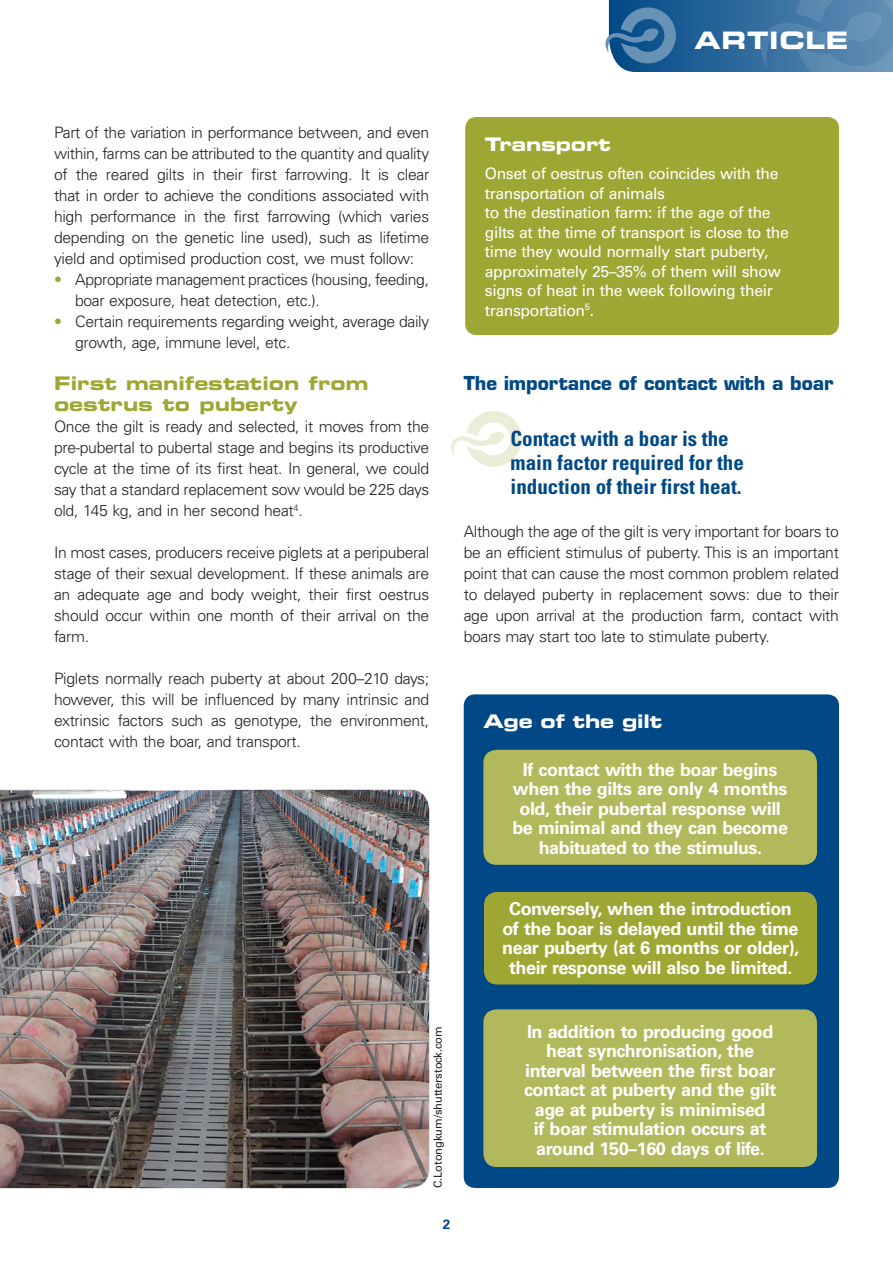
<style>
.page{position:relative;width:893px;height:1263px;background:#fff}
.page>*{position:absolute;margin:0;border:0;box-sizing:border-box;transform-origin:0 0}
.t1{font:24px "Eurostile LT Std Bold Ex 2";letter-spacing:.03em;color:#fff}
.MSD_Destacado{font:700 condensed 21px/24px "Univers LT Std";color:#004986}
.MSD_Apartado_1{font:18.75px/21px "Eurostile LT Std Bold Ex 2";color:#9fa734}
.MSD_Apartado_2{font:700 18.75px "Eurostile LT Std";color:#004986}
.MSD_Despiece_titular{font:18.75px "Eurostile LT Std Bold Ex 2";letter-spacing:-.01em;color:#fff}
.MSD_Despiece_texto{font:700 18px/19.5px "Univers LT Std";letter-spacing:-.025em;color:#fff;text-align:center}
.MSD_Texto_normal{font:300 15.75px/21px "Univers LT Std";letter-spacing:-.02em;color:#231f20;text-align:justify}
.MSD_Despiece_texto-2{font:15.75px/19.5px "Univers LT Std";letter-spacing:-.025em;color:#fff}
.t2{font:700 13.5px "Univers LT Std";color:#004986}
.MSD_Fuente_foto{font:11.25px "Univers LT Std";letter-spacing:-.01em;color:#231f20}
.s1{color:#9fa734}
</style>
<div class="page">
<svg style="left:605px;top:0;width:288px;height:72px;background:#4076a4"></svg>
<svg style="left:451px;top:411px;width:71px;height:56px"></svg>
<img style="left:0;top:790px;width:429px;height:398px">
<div style="left:465px;top:117px;width:374px;height:218px;background:#9fa734;border-radius:11px"></div>
<div style="left:464px;top:694px;width:375px;height:494px;background:#004986;border-radius:11px"></div>
<div style="left:483px;top:750px;width:334px;height:115px;background:#b2b95c;border-radius:13px"></div>
<div style="left:484px;top:892px;width:333px;height:92px;background:#9fa734;border-radius:13px"></div>
<div style="left:483px;top:1009px;width:334px;height:158px;background:#b2b95c;border-radius:13px"></div>
<h1 class="t1" style="left:694px;top:24px;width:155px">ARTICLE</h1>
<p class="MSD_Texto_normal" style="left:54px;top:122px;width:377px">Part of the variation in performance between, and even within, farms can be attributed to the quantity and quality of the reared gilts in their first farrowing. It is clear that in order to achieve the conditions associated with high performance in the first farrowing (which varies depending on the genetic line used), such as lifetime yield and optimised production cost, we must follow:</p>
<p class="MSD_Texto_normal" style="left:75px;top:269px;width:356px;text-indent:-21px"><span class="s1">•</span> Appropriate management practices (housing, feeding, boar exposure, heat detection, etc.).</p>
<p class="MSD_Texto_normal" style="left:75px;top:311px;width:356px;text-indent:-21px"><span class="s1">•</span> Certain requirements regarding weight, average daily growth, age, immune level, etc.</p>
<p class="MSD_Apartado_1" style="left:54px;top:372px;width:316px">First manifestation from oestrus to puberty</p>
<p class="MSD_Texto_normal" style="left:54px;top:416px;width:377px">Once the gilt is ready and selected, it moves from the pre-pubertal to pubertal stage and begins its productive cycle at the time of its first heat. In general, we could say that a standard replacement sow would be 225 days old, 145 kg, and in her second heat<sup>4</sup>.</p>
<p class="MSD_Texto_normal" style="left:54px;top:542px;width:377px">In most cases, producers receive piglets at a peripuberal stage of their sexual development. If these animals are an adequate age and body weight, their first oestrus should occur within one month of their arrival on the farm.</p>
<p class="MSD_Texto_normal" style="left:54px;top:668px;width:377px">Piglets normally reach puberty at about 200–210 days; however, this will be influenced by many intrinsic and extrinsic factors such as genotype, the environment, contact with the boar, and transport.</p>
<p class="MSD_Despiece_titular" style="left:485px;top:131px;width:127px">Transport</p>
<p class="MSD_Despiece_texto-2" style="left:485px;top:164px;width:305px">Onset of oestrus often coincides with the transportation of animals<br>to the destination farm: if the age of the gilts at the time of transport is close to the time they would normally start puberty, approximately 25–35% of them will show signs of heat in the week following their transportation<sup>5</sup>.</p>
<p class="MSD_Apartado_2" style="left:464px;top:372px;width:371px">The importance of contact with a boar</p>
<p class="MSD_Destacado" style="left:511px;top:426px;width:235px">Contact with a boar is the main factor required for the induction of their first heat.</p>
<p class="MSD_Texto_normal" style="left:464px;top:521px;width:377px">Although the age of the gilt is very important for boars to be an efficient stimulus of puberty. This is an important point that can cause the most common problem related to delayed puberty in replacement sows: due to their age upon arrival at the production farm, contact with boars may start too late to stimulate puberty.</p>
<p class="MSD_Despiece_titular" style="left:483px;top:708px;width:180px">Age of the gilt</p>
<p class="MSD_Despiece_texto" style="left:512px;top:760px;width:277px">If contact with the boar begins when the gilts are only 4 months old, their pubertal response will be minimal and they can become habituated to the stimulus.</p>
<p class="MSD_Fuente_foto" style="left:431px;top:1188px;width:163px;rotate:-90deg">C.Lotongkum/shutterstock.com</p>
<p class="t2" style="left:443px;top:1217px;width:9px">2</p>
<p class="MSD_Despiece_texto" style="left:502px;top:899px;width:299px">Conversely, when the introduction of the boar is delayed until the time near puberty (at 6 months or older), their response will also be limited.</p>
<p class="MSD_Despiece_texto" style="left:524px;top:1022px;width:254px">In addition to producing good heat synchronisation, the interval between the first boar contact at puberty and the gilt age at puberty is minimised<br>if boar stimulation occurs at around 150–160 days of life.</p>
</div>
